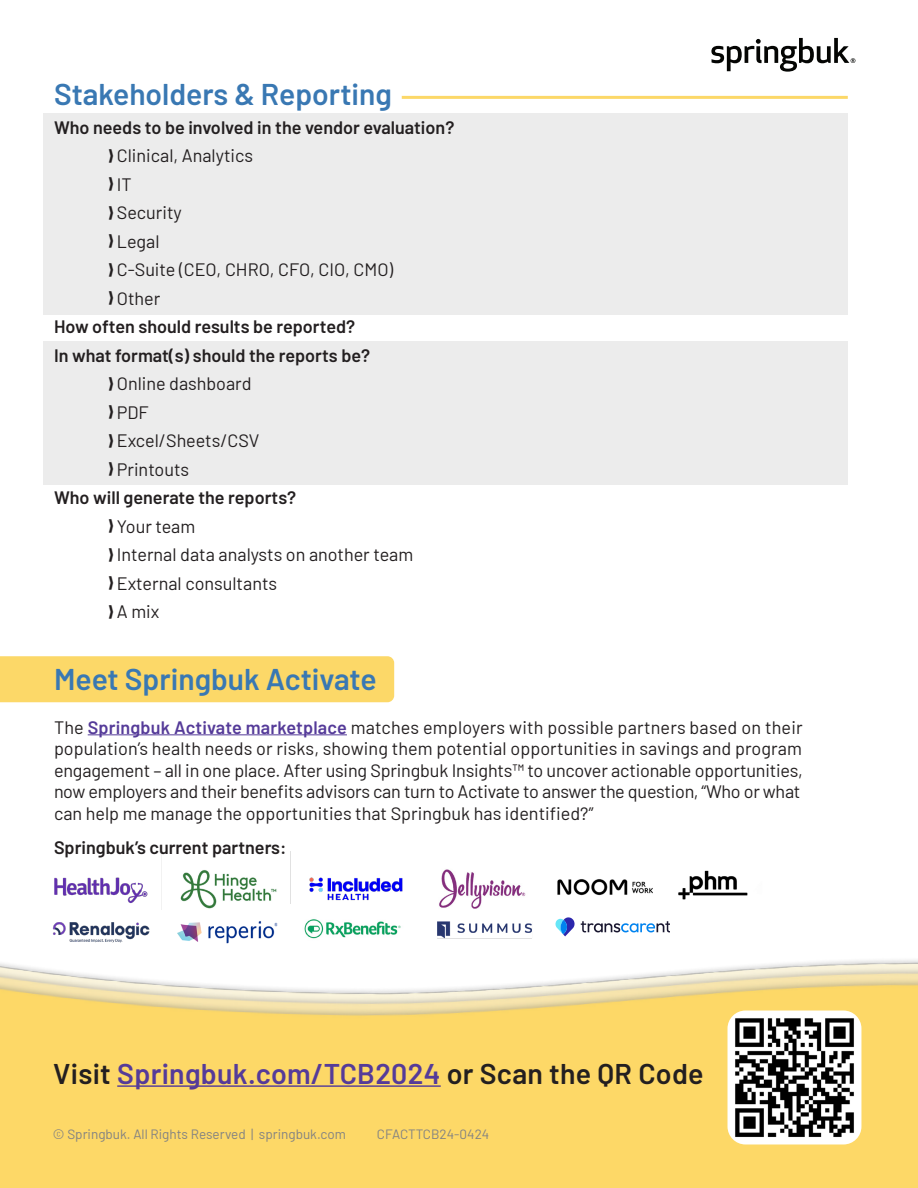
<style>
.page{position:relative;width:918px;height:1188px;background:#fff}
.page>*{position:absolute;margin:0;border:0;box-sizing:border-box;transform-origin:0 0}
.t1{font:600 30px "Barlow";color:#3978b3}
.t2{font:600 28.5px "Barlow";letter-spacing:.01em;color:#553b99}
.t3{font:18px/21.6px "Barlow";color:#231f20}
.t4{font:600 18px "Barlow";color:#231f20}
.t5{font:13.5px "Barlow";color:#828282}
.s1{font-weight:800}
.s2{font-weight:600;color:#553b99}
.s3{color:#231f20}
</style>
<div class="page">
<img style="left:54px;top:877px;width:94px;height:27px">
<img style="left:161px;top:851px;width:116px;height:59px">
<img style="left:290px;top:851px;width:113px;height:53px">
<img style="left:439px;top:869px;width:87px;height:38px">
<img style="left:557px;top:879px;width:96px;height:17px">
<img style="left:678px;top:870px;width:70px;height:30px">
<svg style="left:556px;top:917px;width:18px;height:4px"></svg>
<img style="left:0;top:921px;width:918px;height:267px">
<img style="left:158px;top:921px;width:133px;height:36px">
<div style="left:0;top:656px;width:394px;height:46px;background:#fcd868"></div>
<div style="left:43px;top:113px;width:805px;height:202px;background:#ececec"></div>
<div style="left:43px;top:341px;width:805px;height:144px;background:#ececec"></div>
<hr style="left:402px;top:96px;width:446px;height:3px;background:#fcd868">
<svg style="left:711px;top:38px;width:144px;height:34px"></svg>
<hr style="left:88px;top:734px;width:259px;height:1px;background:#553b99">
<hr style="left:117px;top:1085px;width:324px;height:2px;background:#553b99">
<img style="left:728px;top:1011px;width:133px;height:133px">
<p class="t1" style="left:54px;top:72px;width:340px">Stakeholders &amp; Reporting</p>
<p class="t4" style="left:54px;top:114px;width:402px">Who needs to be involved in the vendor evaluation?</p>
<p class="t3" style="left:108px;top:143px;width:147px"><span class="s1">⟩</span> Clinical, Analytics</p>
<p class="t3" style="left:108px;top:172px;width:25px"><span class="s1">⟩</span> IT</p>
<p class="t3" style="left:108px;top:200px;width:75px"><span class="s1">⟩</span> Security</p>
<p class="t3" style="left:108px;top:229px;width:53px"><span class="s1">⟩</span> Legal</p>
<p class="t3" style="left:108px;top:257px;width:287px"><span class="s1">⟩</span> C-Suite (CEO, CHRO, CFO, CIO, CMO)</p>
<p class="t3" style="left:108px;top:286px;width:54px"><span class="s1">⟩</span> Other</p>
<p class="t4" style="left:54px;top:313px;width:303px">How often should results be reported?</p>
<p class="t4" style="left:54px;top:342px;width:318px">In what format(s) should the reports be?</p>
<p class="t3" style="left:108px;top:371px;width:145px"><span class="s1">⟩</span> Online dashboard</p>
<p class="t3" style="left:108px;top:400px;width:42px"><span class="s1">⟩</span> PDF</p>
<p class="t3" style="left:108px;top:428px;width:153px"><span class="s1">⟩</span> Excel/Sheets/CSV</p>
<p class="t3" style="left:108px;top:457px;width:83px"><span class="s1">⟩</span> Printouts</p>
<p class="t4" style="left:54px;top:484px;width:244px">Who will generate the reports?</p>
<p class="t3" style="left:108px;top:514px;width:89px"><span class="s1">⟩</span> Your team</p>
<p class="t3" style="left:108px;top:542px;width:307px"><span class="s1">⟩</span> Internal data analysts on another team</p>
<p class="t3" style="left:108px;top:571px;width:171px"><span class="s1">⟩</span> External consultants</p>
<p class="t3" style="left:108px;top:599px;width:53px"><span class="s1">⟩</span> A mix</p>
<p class="t1" style="left:54px;top:657px;width:324px">Meet Springbuk Activate</p>
<p class="t3" style="left:54px;top:715px;width:751px">The <span class="s2">Springbuk Activate marketplace</span> matches employers with possible partners based on their population’s health needs or risks, showing them potential opportunities in savings and program engagement – all in one place. After using Springbuk Insights™ to uncover actionable opportunities, now employers and their benefits advisors can turn to Activate to answer the question, “Who or what can help me manage the opportunities that Springbuk has identified?”</p>
<p class="t4" style="left:54px;top:835px;width:234px">Springbuk’s current partners:</p>
<p class="t2" style="left:53px;top:1053px;width:652px"><span class="s3">Visit</span> Springbuk.com/TCB2024 <span class="s3">or Scan the QR Code</span></p>
<p class="t5" style="left:53px;top:1124px;width:295px">© Springbuk. All Rights Reserved | springbuk.com</p>
<p class="t5" style="left:377px;top:1124px;width:114px">CFACTTCB24-0424</p>
</div>
